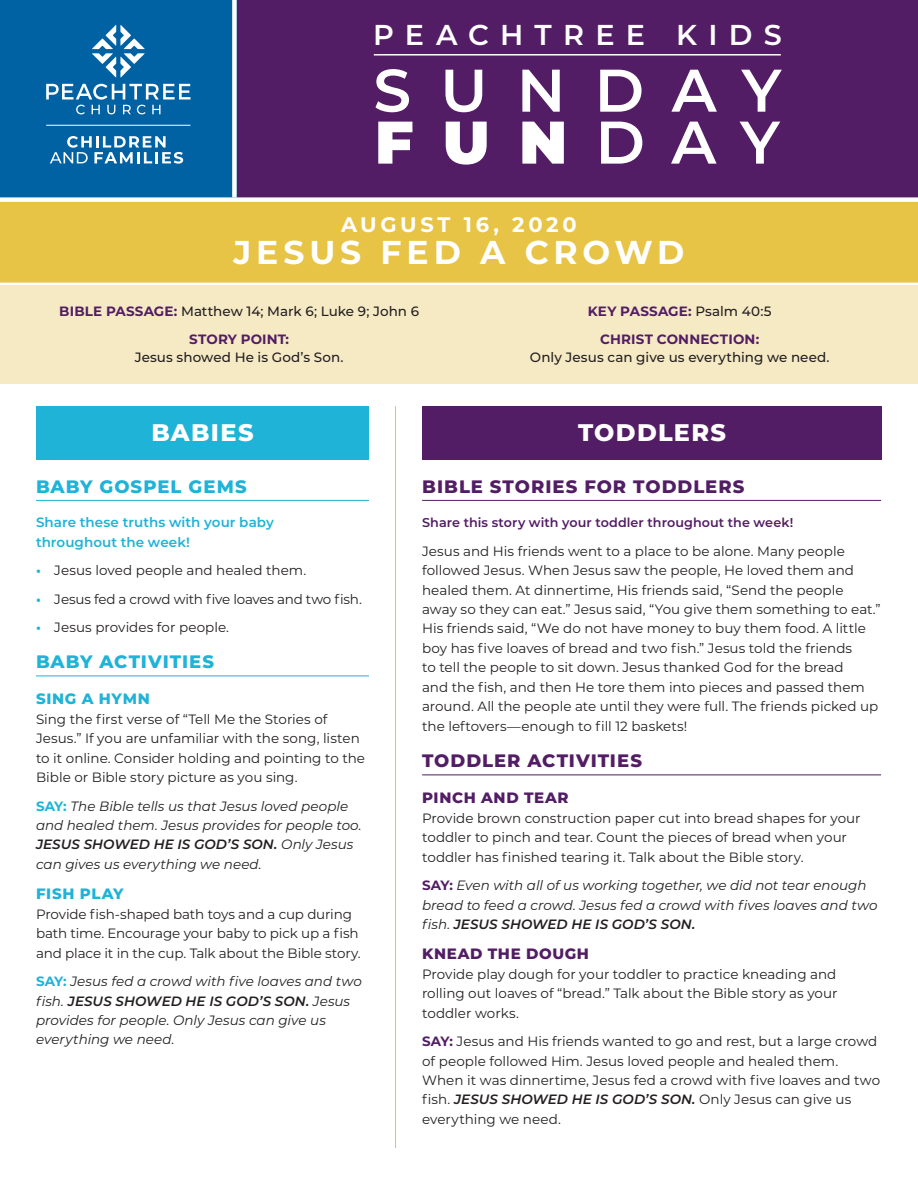
<style>
.page{position:relative;width:918px;height:1188px;background:#fff}
.page>*{position:absolute;margin:0;border:0;box-sizing:border-box;transform-origin:0 0}
.t1{font:600 60px/51.9px "Montserrat";letter-spacing:.485em;color:#fff}
.t2{font:700 33px "Montserrat";letter-spacing:.145em;color:#fff}
.t3{font:600 28.65px "Montserrat";letter-spacing:.39em;color:#fff}
.t4{font:800 24px "Montserrat";letter-spacing:.055em;color:#fff}
.t5{font:700 21px "Montserrat";letter-spacing:.175em;color:#fff}
.t6{font:800 18px "Montserrat";letter-spacing:.055em;color:#521d64}
.t7{font:800 18px "Montserrat";letter-spacing:.055em;color:#1eb3d7}
.t8{font:800 15px "Montserrat";letter-spacing:.045em;color:#521d64}
.t9{font:800 15px "Montserrat";letter-spacing:.045em;color:#1eb3d7}
.t10{font:13.5px/19.5px "Montserrat";color:#231f20}
.t11{font:italic 13.5px/19.5px "Montserrat";color:#231f20}
.t12{font:500 13.5px/27.8px "Montserrat";letter-spacing:.005em;color:#231f20;text-align:center}
.t13{font:600 13.5px/19.5px "Montserrat";color:#1eb3d7}
.t14{font:13.5px "Montserrat";letter-spacing:-.02em;color:#231f20}
.t15{font:700 13.5px/27.8px "Montserrat";letter-spacing:.015em;color:#521d64;text-align:center}
.t16{font:600 12.75px "Montserrat";letter-spacing:.005em;color:#521d64}
.s1{font-weight:900}
.s2{font-weight:700;color:#521d64}
.s3{font-weight:500;color:#231f20}
.s4{font-weight:700;color:#1eb3d7}
.s5{font-weight:700;font-style:normal;color:#1eb3d7}
.s6{font-weight:600}
.s7{font-weight:700;font-style:normal;color:#521d64}
.s8{font-weight:600;font-style:italic}
</style>
<div class="page">
<div style="left:36px;top:406px;width:333px;height:54px;background:#1eb3d7"></div>
<div style="left:422px;top:406px;width:460px;height:54px;background:#521d64"></div>
<div style="left:0;top:200px;width:918px;height:83px;background:#e7c445"></div>
<div style="left:0;top:285px;width:918px;height:98px;background:#f6eac4"></div>
<div style="left:217px;top:0;width:701px;height:197px;background:#521d64"></div>
<div style="left:0;top:0;width:237px;height:197px;background:#0062a3"></div>
<svg style="left:92px;top:25px;width:53px;height:53px"></svg>
<svg style="left:46px;top:84px;width:144px;height:30px"></svg>
<hr style="left:46px;top:125px;width:144px;height:1px;background:#fff">
<svg style="left:50px;top:136px;width:133px;height:28px"></svg>
<hr style="left:374px;top:54px;width:407px;height:2px;background:#fff">
<hr style="left:36px;top:500px;width:333px;height:1px;background:#1eb3d7">
<hr style="left:36px;top:676px;width:333px;height:1px;background:#1eb3d7">
<div style="left:0;top:197px;width:918px;height:5px;background:#fff"></div>
<div style="left:232px;top:0;width:5px;height:197px;background:#fff"></div>
<hr style="left:395px;top:406px;width:1px;height:742px;background:#e7c445">
<hr style="left:422px;top:500px;width:459px;height:1px;background:#521d64">
<hr style="left:422px;top:775px;width:459px;height:1px;background:#521d64">
<h3 class="t3" style="left:373px;top:15px;width:410px">PEACHTREE KIDS</h3>
<h1 class="t1" style="left:373px;top:62px;width:409px">SUNDAY<br><span class="s1">FUN</span>DAY</h1>
<h3 class="t5" style="left:341px;top:210px;width:237px">AUGUST 16, 2020</h3>
<h2 class="t2" style="left:234px;top:228px;width:452px">JESUS FED A CROWD</h2>
<p class="t12" style="left:59px;top:297px;width:361px"><span class="s2">BIBLE PASSAGE:</span> Matthew 14; Mark 6; Luke 9; John 6<br><span class="s2">STORY POINT:</span></p>
<p class="t12" style="left:135px;top:343px;width:210px">Jesus showed He is God’s Son.</p>
<p class="t15" style="left:588px;top:296px;width:185px">KEY PASSAGE: <span class="s3">Psalm 40:5<br></span>CHRIST CONNECTION:</p>
<p class="t12" style="left:530px;top:343px;width:301px">Only Jesus can give us everything we need.</p>
<h3 class="t4" style="left:151px;top:415px;width:104px">BABIES</h3>
<h3 class="t4" style="left:578px;top:415px;width:149px">TODDLERS</h3>
<h3 class="t7" style="left:36px;top:473px;width:212px">BABY GOSPEL GEMS</h3>
<p class="t13" style="left:36px;top:512px;width:239px">Share these truths with your baby throughout the week!</p>
<p class="t10" style="left:36px;top:560px;width:272px"><span class="s4">•</span> Jesus loved people and healed them.</p>
<p class="t14" style="left:36px;top:589px;width:327px"><span class="s4">•</span> Jesus fed a crowd with five loaves and two fish.</p>
<p class="t10" style="left:36px;top:617px;width:195px"><span class="s4">•</span> Jesus provides for people.</p>
<h3 class="t7" style="left:36px;top:648px;width:180px">BABY ACTIVITIES</h3>
<p class="t9" style="left:36px;top:688px;width:115px">SING A HYMN</p>
<p class="t10" style="left:36px;top:709px;width:331px">Sing the first verse of “Tell Me the Stories of Jesus.” If you are unfamiliar with the song, listen to it online. Consider holding and pointing to the Bible or Bible story picture as you sing.</p>
<p class="t11" style="left:36px;top:795px;width:327px"><span class="s5">SAY:</span> The Bible tells us that Jesus loved people and healed them. Jesus provides for people too.<br><span class="s6">JESUS SHOWED HE IS GOD’S SON.</span> Only Jesus can gives us everything we need.</p>
<p class="t9" style="left:36px;top:883px;width:89px">FISH PLAY</p>
<p class="t10" style="left:36px;top:904px;width:326px">Provide fish-shaped bath toys and a cup during bath time. Encourage your baby to pick up a fish and place it in the cup. Talk about the Bible story.</p>
<p class="t11" style="left:36px;top:971px;width:327px"><span class="s5">SAY:</span> Jesus fed a crowd with five loaves and two fish. <span class="s6">JESUS SHOWED HE IS GOD’S SON.</span> Jesus provides for people. Only Jesus can give us everything we need.</p>
<h3 class="t6" style="left:422px;top:473px;width:324px">BIBLE STORIES FOR TODDLERS</h3>
<p class="t16" style="left:422px;top:513px;width:373px">Share this story with your toddler throughout the week!</p>
<p class="t10" style="left:422px;top:541px;width:460px">Jesus and His friends went to a place to be alone. Many people followed Jesus. When Jesus saw the people, He loved them and healed them. At dinnertime, His friends said, “Send the people away so they can eat.” Jesus said, “You give them something to eat.” His friends said, “We do not have money to buy them food. A little boy has five loaves of bread and two fish.” Jesus told the friends<br>to tell the people to sit down. Jesus thanked God for the bread<br>and the fish, and then He tore them into pieces and passed them around. All the people ate until they were full. The friends picked up the leftovers—enough to fill 12 baskets!</p>
<h3 class="t6" style="left:422px;top:747px;width:221px">TODDLER ACTIVITIES</h3>
<p class="t8" style="left:422px;top:787px;width:148px">PINCH AND TEAR</p>
<p class="t10" style="left:422px;top:808px;width:440px">Provide brown construction paper cut into bread shapes for your toddler to pinch and tear. Count the pieces of bread when your toddler has finished tearing it. Talk about the Bible story.</p>
<p class="t11" style="left:422px;top:875px;width:457px"><span class="s7">SAY:</span> Even with all of us working together, we did not tear enough bread to feed a crowd. Jesus fed a crowd with fives loaves and two fish. <span class="s6">JESUS SHOWED HE IS GOD’S SON.</span></p>
<p class="t8" style="left:422px;top:943px;width:168px">KNEAD THE DOUGH</p>
<p class="t10" style="left:422px;top:964px;width:417px;text-align:justify">Provide play dough for your toddler to practice kneading and rolling out loaves of “bread.” Talk about the Bible story as your toddler works.</p>
<p class="t10" style="left:422px;top:1031px;width:460px"><span class="s2">SAY:</span> Jesus and His friends wanted to go and rest, but a large crowd of people followed Him. Jesus loved people and healed them.<br>When it was dinnertime, Jesus fed a crowd with five loaves and two fish. <span class="s8">JESUS SHOWED HE IS GOD’S SON.</span> Only Jesus can give us everything we need.</p>
</div>
